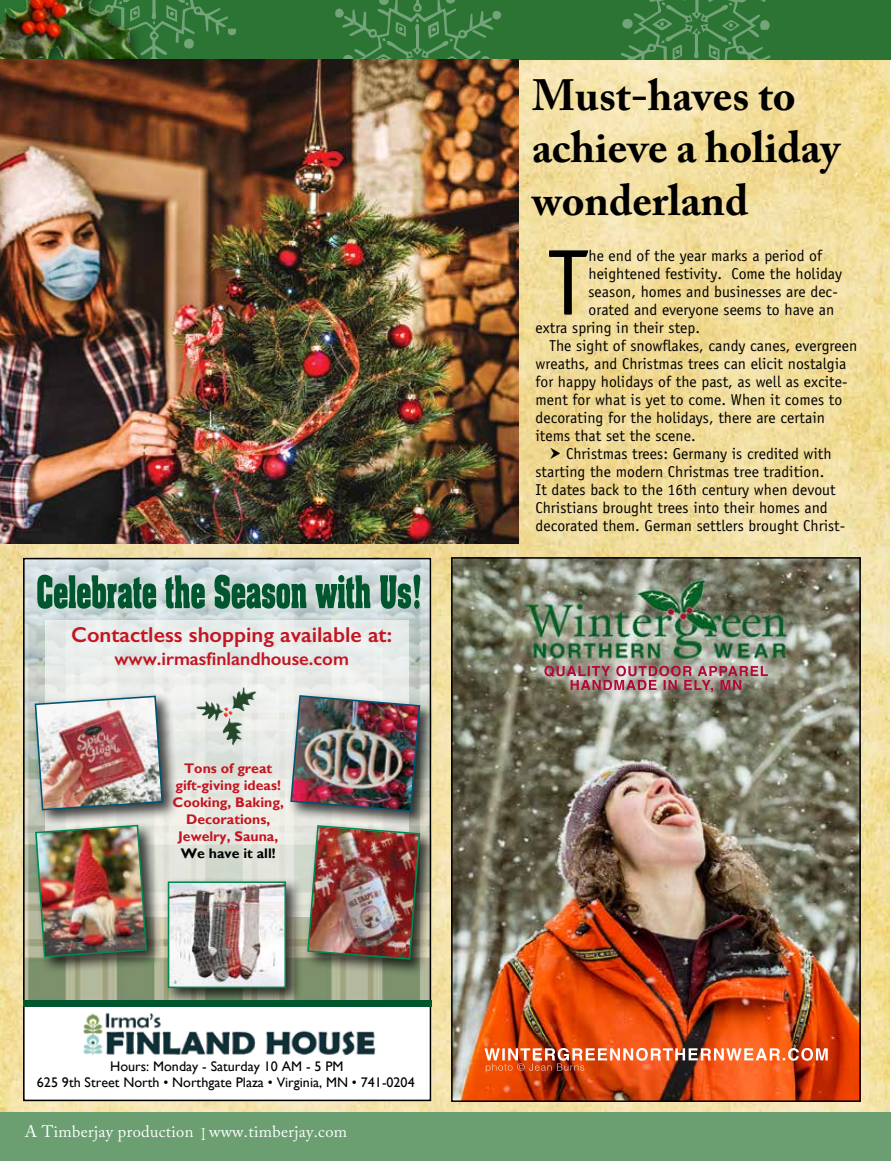
<style>
.page{position:relative;width:891px;height:1161px;background:#fff}
.page>*{position:absolute;margin:0;border:0;box-sizing:border-box;transform-origin:0 0}
.t1{font:93.75px "Officina Sans";color:#000}
.t2{font:700 43.5px/52.2px "Adobe Caslon Pro";color:#000}
.t3{font:600 21.6px "Gill Sans";color:#c41520}
.t4{font:600 18.6px "Gill Sans";color:#c41520}
.t5{font:16.5px "Adobe Caslon Pro";letter-spacing:.02em;color:#fff}
.t6{font:15.75px "Officina Sans";color:#000}
.t7{font:13.95px/16px "Gill Sans";color:#000;text-align:center}
.t8{font:700 13.95px/17.1px "Gill Sans";color:#c41520;text-align:center}
.t9{font:700 13.95px "Gill Sans";color:#000}
</style>
<div class="page">
<img style="left:0;top:60px;width:890px;height:1053px">
<div style="left:0;top:1113px;width:891px;height:48px;background:#6b9e71"></div>
<div style="left:0;top:0;width:891px;height:60px;background:#2b7434"></div>
<svg style="left:333px;top:0;width:185px;height:60px"></svg>
<svg style="left:621px;top:0;width:150px;height:60px"></svg>
<svg style="left:158px;top:0;width:88px;height:60px"></svg>
<img style="left:454px;top:560px;width:404px;height:539px">
<div style="left:451px;top:557px;width:410px;height:545px;border:2px solid #000"></div>
<div style="left:0;top:0;width:158px;height:96px;background:#000;opacity:.45"></div>
<img style="left:0;top:0;width:148px;height:60px">
<img style="left:0;top:60px;width:519px;height:483px">
<div style="left:23px;top:558px;width:408px;height:543px;background:#fff"></div>
<img style="left:26px;top:561px;width:402px;height:439px">
<svg style="left:46px;top:620px;width:363px;height:296px;background:#e7eae6"></svg>
<img style="left:83px;top:1013px;width:293px;height:42px">
<div style="left:32px;top:821px;width:132px;height:153px;background:#000;opacity:.75"></div>
<img style="left:34px;top:827px;width:114px;height:131px">
<div style="left:31px;top:692px;width:149px;height:135px;background:#000;opacity:.75"></div>
<img style="left:34px;top:695px;width:130px;height:116px">
<div style="left:287px;top:692px;width:144px;height:136px;background:#000;opacity:.75"></div>
<img style="left:289px;top:694px;width:132px;height:119px">
<img style="left:196px;top:686px;width:61px;height:59px">
<svg style="left:37px;top:575px;width:384px;height:34px;background:#5f937e"></svg>
<div style="left:23px;top:558px;width:408px;height:543px;border:2px solid #000"></div>
<div style="left:164px;top:878px;width:139px;height:127px;background:#000;opacity:.75"></div>
<img style="left:171px;top:884px;width:112px;height:101px">
<div style="left:168px;top:881px;width:118px;height:107px;border:2px solid #008a52"></div>
<div style="left:304px;top:822px;width:127px;height:154px;background:#000;opacity:.75"></div>
<img style="left:306px;top:824px;width:115px;height:137px">
<div style="left:23px;top:1000px;width:408px;height:7px;background:#00572f"></div>
<svg style="left:550px;top:447px;width:10px;height:12px"></svg>
<h3 class="t3" style="left:71px;top:621px;width:322px">Contactless shopping available at:</h3>
<p class="t4" style="left:114px;top:647px;width:236px">www.irmasfinlandhouse.com</p>
<p class="t8" style="left:173px;top:760px;width:113px">Tons of great gift-giving ideas!<br>Cooking, Baking,<br>Decorations,<br>Jewelry, Sauna,</p>
<p class="t9" style="left:181px;top:845px;width:97px">We have it all!</p>
<p class="t7" style="left:37px;top:1058px;width:379px">Hours: Monday - Saturday 10 AM - 5 PM<br>625 9th Street North • Northgate Plaza • Virginia, MN • 741-0204</p>
<p class="t5" style="left:25px;top:1122px;width:324px">A Timberjay production I www.timberjay.com</p>
<h2 class="t2" style="left:532px;top:69px;width:309px">Must-haves to achieve a holiday wonderland</h2>
<h1 class="t1" style="left:547px;top:228px;width:43px">T</h1>
<p class="t6" style="left:589px;top:246px;width:235px">he end of the year marks a period of</p>
<p class="t6" style="left:589px;top:264px;width:255px">heightened festivity. Come the holiday</p>
<p class="t6" style="left:589px;top:282px;width:251px">season, homes and businesses are dec-</p>
<p class="t6" style="left:589px;top:300px;width:247px">orated and everyone seems to have an</p>
<p class="t6" style="left:536px;top:318px;width:166px">extra spring in their step.</p>
<p class="t6" style="left:549px;top:336px;width:310px">The sight of snowflakes, candy canes, evergreen</p>
<p class="t6" style="left:536px;top:354px;width:312px">wreaths, and Christmas trees can elicit nostalgia</p>
<p class="t6" style="left:536px;top:372px;width:314px">for happy holidays of the past, as well as excite-</p>
<p class="t6" style="left:536px;top:390px;width:308px">ment for what is yet to come. When it comes to</p>
<p class="t6" style="left:536px;top:408px;width:291px">decorating for the holidays, there are certain</p>
<p class="t6" style="left:536px;top:426px;width:162px">items that set the scene.</p>
<p class="t6" style="left:566px;top:444px;width:267px">Christmas trees: Germany is credited with</p>
<p class="t6" style="left:536px;top:462px;width:290px">starting the modern Christmas tree tradition.</p>
<p class="t6" style="left:536px;top:480px;width:302px">It dates back to the 16th century when devout</p>
<p class="t6" style="left:536px;top:498px;width:294px">Christians brought trees into their homes and</p>
<p class="t6" style="left:536px;top:516px;width:311px">decorated them. German settlers brought Christ-</p>
</div>
